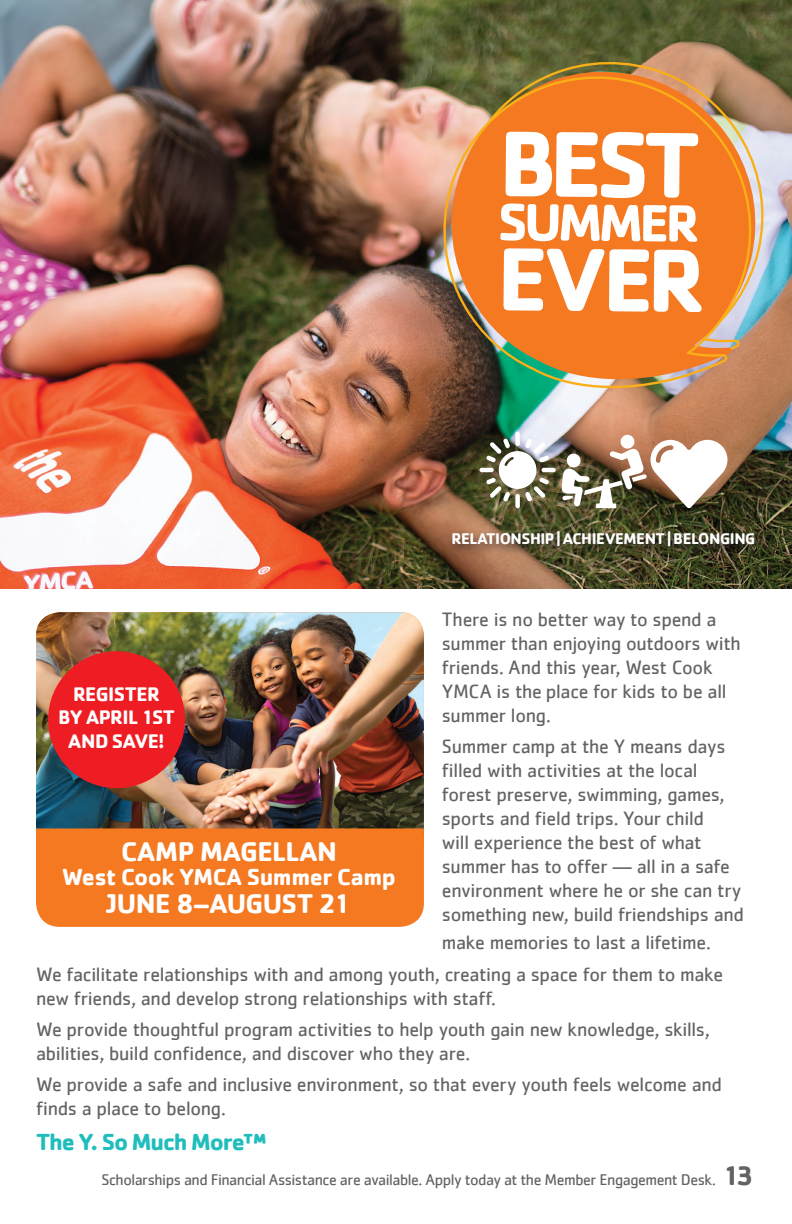
<style>
.page{position:relative;width:792px;height:1224px;background:#fff}
.page>*{position:absolute;margin:0;border:0;box-sizing:border-box;transform-origin:0 0}
.Column_Header{font:700 28px "Cachet";letter-spacing:-.02em;color:#fff}
.Column_Header-2{font:700 24px "Cachet";letter-spacing:-.02em;color:#fff}
.t1{font:700 24px "Cachet";letter-spacing:-.045em;color:#21bdbd}
.ParaStyle01__Leading{font:700 20.4px/23.6px "Cachet";letter-spacing:-.025em;color:#fff;text-align:center}
.t2{font:20px/24px "Cachet";letter-spacing:-.015em;color:#636366}
.t3{font:16px "Cachet";letter-spacing:-.03em;color:#636366}
.t4{font:700 16px "Cachet";letter-spacing:-.025em;color:#fff}
.s1{font-weight:700;font-size:28px}
</style>
<div class="page">
<img style="left:36px;top:612px;width:388px;height:216px">
<div style="left:36px;top:828px;width:388px;height:99px;background:#f47921"></div>
<img style="left:0;top:0;width:792px;height:589px">
<svg style="left:432px;top:41px;width:335px;height:344px;background:#888365"></svg>
<svg style="left:430px;top:50px;width:330px;height:341px;background:#948a6d"></svg>
<img style="left:420px;top:56px;width:335px;height:343px">
<svg style="left:503px;top:248px;width:199px;height:64px"></svg>
<svg style="left:500px;top:204px;width:197px;height:38px"></svg>
<svg style="left:506px;top:132px;width:192px;height:66px"></svg>
<img style="left:562px;top:435px;width:165px;height:73px">
<div style="left:515px;top:432px;width:5px;height:14px;background:#fff;border-radius:2px"></div>
<div style="left:515px;top:494px;width:5px;height:14px;background:#fff;border-radius:2px"></div>
<svg style="left:479px;top:468px;width:15px;height:4px"></svg>
<svg style="left:542px;top:468px;width:14px;height:4px"></svg>
<img style="left:486px;top:438px;width:63px;height:63px">
<div style="left:447px;top:527px;width:320px;height:32px;background:#231f20;opacity:.75"></div>
<div style="left:48px;top:651px;width:137px;height:137px;background:#ee1d23;border-radius:50%"></div>
<p class="t4" style="left:452px;top:529px;width:305px">RELATIONSHIP | ACHIEVEMENT | BELONGING</p>
<p class="t2" style="left:442px;top:607px;width:300px">There is no better way to spend a summer than enjoying outdoors with friends. And this year, West Cook<br>YMCA is the place for kids to be all summer long.</p>
<p class="t2" style="left:442px;top:734px;width:304px">Summer camp at the Y means days filled with activities at the local forest preserve, swimming, games, sports and field trips. Your child<br>will experience the best of what summer has to offer — all in a safe environment where he or she can try something new, build friendships and</p>
<p class="t2" style="left:442px;top:930px;width:270px">make memories to last a lifetime.</p>
<p class="t2" style="left:36px;top:962px;width:689px">We facilitate relationships with and among youth, creating a space for them to make new friends, and develop strong relationships with staff.</p>
<p class="t2" style="left:36px;top:1017px;width:675px">We provide thoughtful program activities to help youth gain new knowledge, skills, abilities, build confidence, and discover who they are.</p>
<p class="t2" style="left:36px;top:1072px;width:688px">We provide a safe and inclusive environment, so that every youth feels welcome and finds a place to belong.</p>
<p class="t1" style="left:36px;top:1127px;width:232px">The Y. So Much More™</p>
<p class="ParaStyle01__Leading" style="left:58px;top:681px;width:118px">REGISTER<br>BY APRIL 1ST<br>AND SAVE!</p>
<p class="Column_Header" style="left:121px;top:834px;width:217px">CAMP MAGELLAN</p>
<p class="Column_Header-2" style="left:62px;top:862px;width:335px">West Cook YMCA Summer Camp</p>
<p class="Column_Header" style="left:107px;top:886px;width:246px">JUNE 8–AUGUST 21</p>
<p class="t3" style="left:101px;top:1170px;width:654px">Scholarships and Financial Assistance are available. Apply today at the Member Engagement Desk. <span class="s1">13</span></p>
</div>
